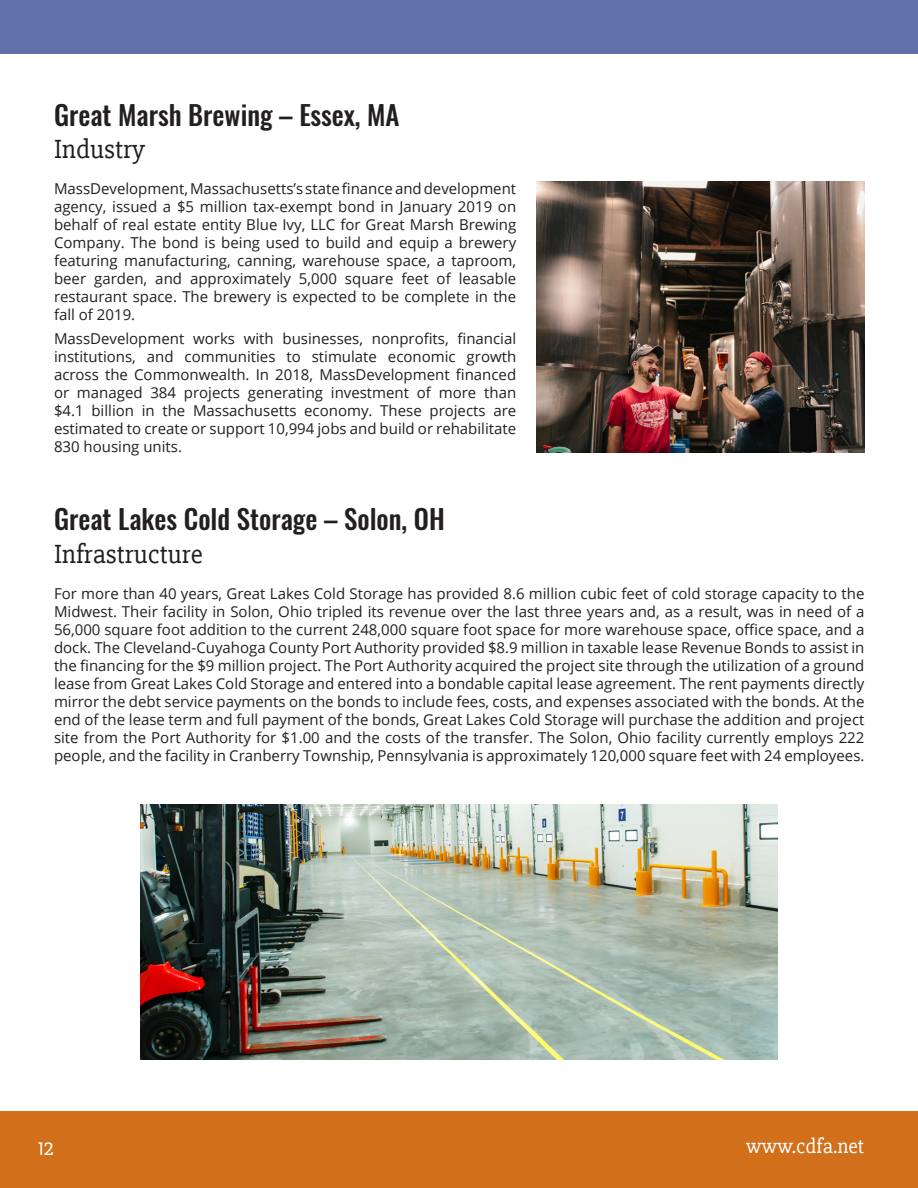
<style>
.page{position:relative;width:918px;height:1188px;background:#fff}
.page>*{position:absolute;margin:0;border:0;box-sizing:border-box;transform-origin:0 0}
.Case_Study_Subtitle{font:500 27px "Oswald";color:#231f20}
.Paragraph_Slabo_Head{font:27px "Slabo 27 px";color:#231f20}
.t1{font:22.5px "Slabo 27 px";color:#fff}
.t2{font:21px "Slabo 27 px";color:#fff}
.t3{font:15px/18px "Open Sans";color:#231f20;text-align:justify}
</style>
<div class="page">
<div style="left:0;top:0;width:918px;height:54px;background:#6070a8"></div>
<div style="left:0;top:1112px;width:918px;height:76px;background:#d16f1a"></div>
<img style="left:536px;top:181px;width:328px;height:271px">
<img style="left:140px;top:804px;width:638px;height:255px">
<p class="Case_Study_Subtitle" style="left:54px;top:96px;width:347px">Great Marsh Brewing – Essex, MA</p>
<p class="Paragraph_Slabo_Head" style="left:54px;top:134px;width:92px">Industry</p>
<p class="t3" style="left:54px;top:179px;width:464px">MassDevelopment, Massachusetts’s state finance and development agency, issued a $5 million tax-exempt bond in January 2019 on behalf of real estate entity Blue Ivy, LLC for Great Marsh Brewing Company. The bond is being used to build and equip a brewery featuring manufacturing, canning, warehouse space, a taproom, beer garden, and approximately 5,000 square feet of leasable restaurant space. The brewery is expected to be complete in the fall of 2019.</p>
<p class="t3" style="left:54px;top:329px;width:464px">MassDevelopment works with businesses, nonprofits, financial institutions, and communities to stimulate economic growth across the Commonwealth. In 2018, MassDevelopment financed or managed 384 projects generating investment of more than $4.1 billion in the Massachusetts economy. These projects are estimated to create or support 10,994 jobs and build or rehabilitate 830 housing units.</p>
<p class="Case_Study_Subtitle" style="left:54px;top:500px;width:392px">Great Lakes Cold Storage – Solon, OH</p>
<p class="Paragraph_Slabo_Head" style="left:54px;top:538px;width:150px">Infrastructure</p>
<p class="t3" style="left:54px;top:584px;width:812px">For more than 40 years, Great Lakes Cold Storage has provided 8.6 million cubic feet of cold storage capacity to the Midwest. Their facility in Solon, Ohio tripled its revenue over the last three years and, as a result, was in need of a 56,000 square foot addition to the current 248,000 square foot space for more warehouse space, office space, and a dock. The Cleveland-Cuyahoga County Port Authority provided $8.9 million in taxable lease Revenue Bonds to assist in the financing for the $9 million project. The Port Authority acquired the project site through the utilization of a ground lease from Great Lakes Cold Storage and entered into a bondable capital lease agreement. The rent payments directly mirror the debt service payments on the bonds to include fees, costs, and expenses associated with the bonds. At the end of the lease term and full payment of the bonds, Great Lakes Cold Storage will purchase the addition and project site from the Port Authority for $1.00 and the costs of the transfer. The Solon, Ohio facility currently employs 222 people, and the facility in Cranberry Township, Pennsylvania is approximately 120,000 square feet with 24 employees.</p>
<h2 class="t1" style="left:37px;top:1134px;width:18px">12</h2>
<h3 class="t2" style="left:746px;top:1134px;width:119px">www.cdfa.net</h3>
</div>
